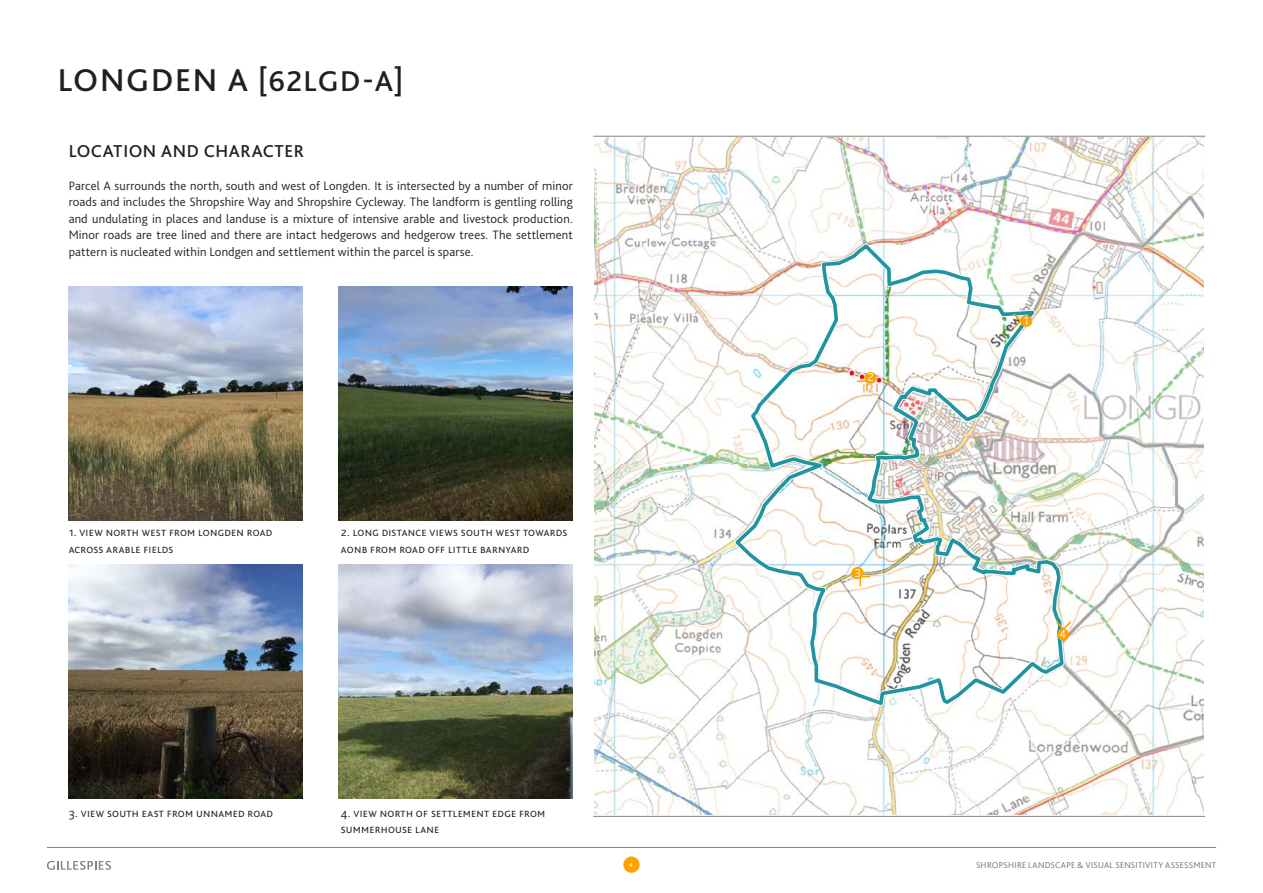
<style>
.page{position:relative;width:1263px;height:893px;background:#fff}
.page>*{position:absolute;margin:0;border:0;box-sizing:border-box;transform-origin:0 0}
.t1{font:500 30px "Bliss 2";letter-spacing:.045em;color:#231f20}
.t2{font:500 18px "Bliss 2";letter-spacing:.03em;color:#231f20}
.Body_Copy{font:300 12.75px/16.5px "Bliss 2";letter-spacing:.015em;color:#231f20}
.t3{font:300 12px "Bliss 2";color:#fff}
.t4{font:300 8.85px "Bliss 2";letter-spacing:.025em;color:#6c6d70}
.t5{font:500 6.3px "Bliss 2";color:#fff}
.s1{font-size:33px}
</style>
<div class="page">
<div style="left:623px;top:856px;width:17px;height:17px;background:#ffa300;border-radius:50%"></div>
<hr style="left:47px;top:847px;width:1169px;height:1px;background:#808285">
<svg style="left:47px;top:861px;width:64px;height:9px"></svg>
<hr style="left:593px;top:816px;width:612px;height:1px;background:#808285">
<hr style="left:593px;top:136px;width:612px;height:1px;background:#808285">
<svg style="left:595px;top:138px;width:608px;height:677px"></svg>
<img style="left:339px;top:565px;width:234px;height:233px">
<img style="left:68px;top:565px;width:234px;height:233px">
<img style="left:339px;top:287px;width:234px;height:233px">
<img style="left:68px;top:287px;width:234px;height:233px">
<svg style="left:851px;top:566px;width:21px;height:22px"></svg>
<div style="left:1057px;top:628px;width:12px;height:13px;background:#ffa300;border-radius:50%"></div>
<svg style="left:1054px;top:620px;width:19px;height:11px"></svg>
<div style="left:1020px;top:315px;width:12px;height:12px;background:#ffa300;border-radius:50%"></div>
<svg style="left:1011px;top:312px;width:12px;height:18px"></svg>
<div style="left:864px;top:372px;width:13px;height:12px;background:#ffa300;border-radius:50%"></div>
<svg style="left:855px;top:380px;width:13px;height:13px"></svg>
<p class="t1" style="left:58px;top:62px;width:346px"><span class="s1">LONGDEN A</span> [62LGD-A]</p>
<p class="t2" style="left:69px;top:140px;width:237px">LOCATION AND CHARACTER</p>
<p class="Body_Copy" style="left:69px;top:177px;width:506px">Parcel A surrounds the north, south and west of Longden. It is intersected by a number of minor roads and includes the Shropshire Way and Shropshire Cycleway. The landform is gentling rolling and undulating in places and landuse is a mixture of intensive arable and livestock production.<br>Minor roads are tree lined and there are intact hedgerows and hedgerow trees. The settlement pattern is nucleated within Londgen and settlement within the parcel is sparse.</p>
<p class="Body_Copy" style="left:69px;top:524px;width:205px">1. View north west from Longden Road across arable fields</p>
<p class="Body_Copy" style="left:341px;top:524px;width:228px">2. Long distance views south west towards<br>AON B from Road off Little Barnyard</p>
<p class="t3" style="left:868px;top:370px;width:8px">2</p>
<p class="t3" style="left:855px;top:565px;width:8px">3</p>
<p class="t3" style="left:1024px;top:313px;width:6px">1</p>
<p class="t3" style="left:1059px;top:626px;width:8px">4</p>
<p class="Body_Copy" style="left:69px;top:804px;width:206px">3. View south east from Unnamed Road</p>
<p class="Body_Copy" style="left:341px;top:804px;width:206px">4. View north of settlement edge from<br>Summerhouse Lane</p>
<p class="t5" style="left:629px;top:861px;width:5px">4</p>
<p class="t4" style="left:976px;top:859px;width:242px">SHROPSHIRE LANDSCAPE &amp; VISUAL SENSITIVITY ASSESSMENT</p>
</div>
